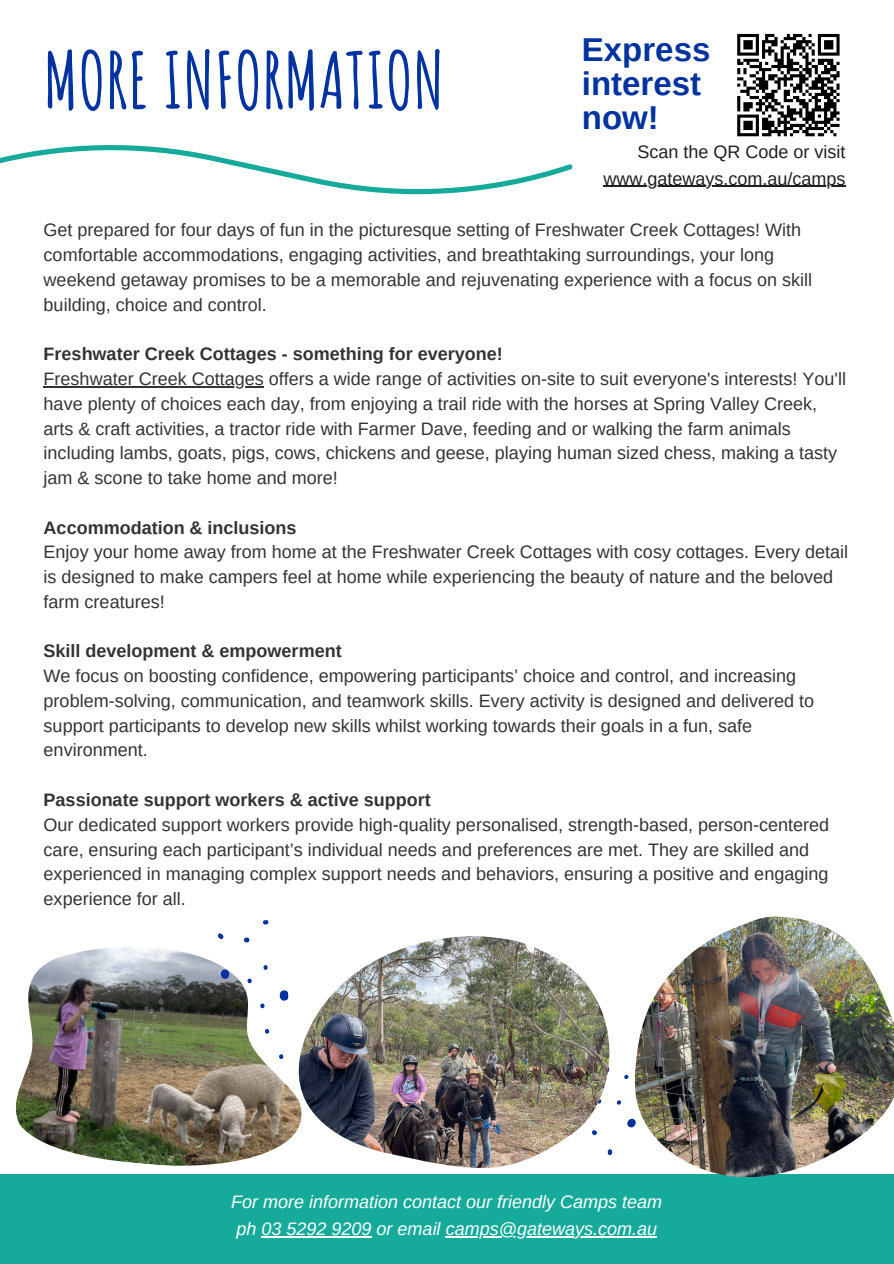
<style>
.page{position:relative;width:894px;height:1264px;background:#fff}
.page>*{position:absolute;margin:0;border:0;box-sizing:border-box;transform-origin:0 0}
.t1{font:700 76.65px "Amatic SC";color:#0033a0}
.t2{font:700 33px/33.8px "Arimo";color:#0033a0}
.t3{font:18px/24.8px "Arimo";color:#333}
.t4{font:700 18px "Arimo";color:#333}
.t5{font:italic 18px "Arimo";color:#fff}
.t6{font:18px "Arimo";color:#231f20}
</style>
<div class="page">
<svg style="left:0;top:145px;width:573px;height:50px"></svg>
<div style="left:0;top:1174px;width:893px;height:89px;background:#16aa9b"></div>
<svg style="left:737px;top:33px;width:103px;height:104px"></svg>
<hr style="left:44px;top:386px;width:220px;height:1px;background:#333">
<svg style="left:609px;top:1045px;width:26px;height:110px"></svg>
<img style="left:314px;top:936px;width:295px;height:231px">
<img style="left:15px;top:947px;width:299px;height:219px">
<img style="left:635px;top:916px;width:258px;height:260px">
<svg style="left:216px;top:920px;width:76px;height:142px"></svg>
<hr style="left:603px;top:186px;width:242px;height:1px;background:#231f20">
<hr style="left:261px;top:1236px;width:110px;height:1px;background:#fff">
<hr style="left:445px;top:1236px;width:212px;height:1px;background:#fff">
<p class="t1" style="left:44px;top:31px;width:402px">MORE INFORMATION</p>
<p class="t2" style="left:581px;top:33px;width:130px">Express interest now!</p>
<p class="t6" style="left:637px;top:141px;width:209px">Scan the QR Code or visit</p>
<p class="t6" style="left:603px;top:168px;width:243px">www.gateways.com.au/camps</p>
<p class="t3" style="left:44px;top:218px;width:769px">Get prepared for four days of fun in the picturesque setting of Freshwater Creek Cottages! With comfortable accommodations, engaging activities, and breathtaking surroundings, your long weekend getaway promises to be a memorable and rejuvenating experience with a focus on skill building, choice and control.</p>
<h2 class="t4" style="left:44px;top:344px;width:460px">Freshwater Creek Cottages - something for everyone!</h2>
<h1 class="t3" style="left:44px;top:366px;width:803px">Freshwater Creek Cottages offers a wide range of activities on-site to suit everyone's interests! You'll have plenty of choices each day, from enjoying a trail ride with the horses at Spring Valley Creek, arts &amp; craft activities, a tractor ride with Farmer Dave, feeding and or walking the farm animals including lambs, goats, pigs, cows, chickens and geese, playing human sized chess, making a tasty jam &amp; scone to take home and more!</h1>
<p class="t4" style="left:44px;top:517px;width:254px">Accommodation &amp; inclusions</p>
<p class="t3" style="left:44px;top:539px;width:805px">Enjoy your home away from home at the Freshwater Creek Cottages with cosy cottages. Every detail is designed to make campers feel at home while experiencing the beauty of nature and the beloved farm creatures!</p>
<p class="t4" style="left:44px;top:641px;width:299px">Skill development &amp; empowerment</p>
<p class="t3" style="left:44px;top:663px;width:771px">We focus on boosting confidence, empowering participants’ choice and control, and increasing problem-solving, communication, and teamwork skills. Every activity is designed and delivered to support participants to develop new skills whilst working towards their goals in a fun, safe environment.</p>
<p class="t4" style="left:44px;top:789px;width:388px">Passionate support workers &amp; active support</p>
<p class="t3" style="left:44px;top:812px;width:787px">Our dedicated support workers provide high-quality personalised, strength-based, person-centered care, ensuring each participant’s individual needs and preferences are met. They are skilled and experienced in managing complex support needs and behaviors, ensuring a positive and engaging experience for all.</p>
<p class="t5" style="left:231px;top:1191px;width:432px">For more information contact our friendly Camps team</p>
<p class="t5" style="left:236px;top:1218px;width:422px">ph 03 5292 9209 or email camps@gateways.com.au</p>
</div>
